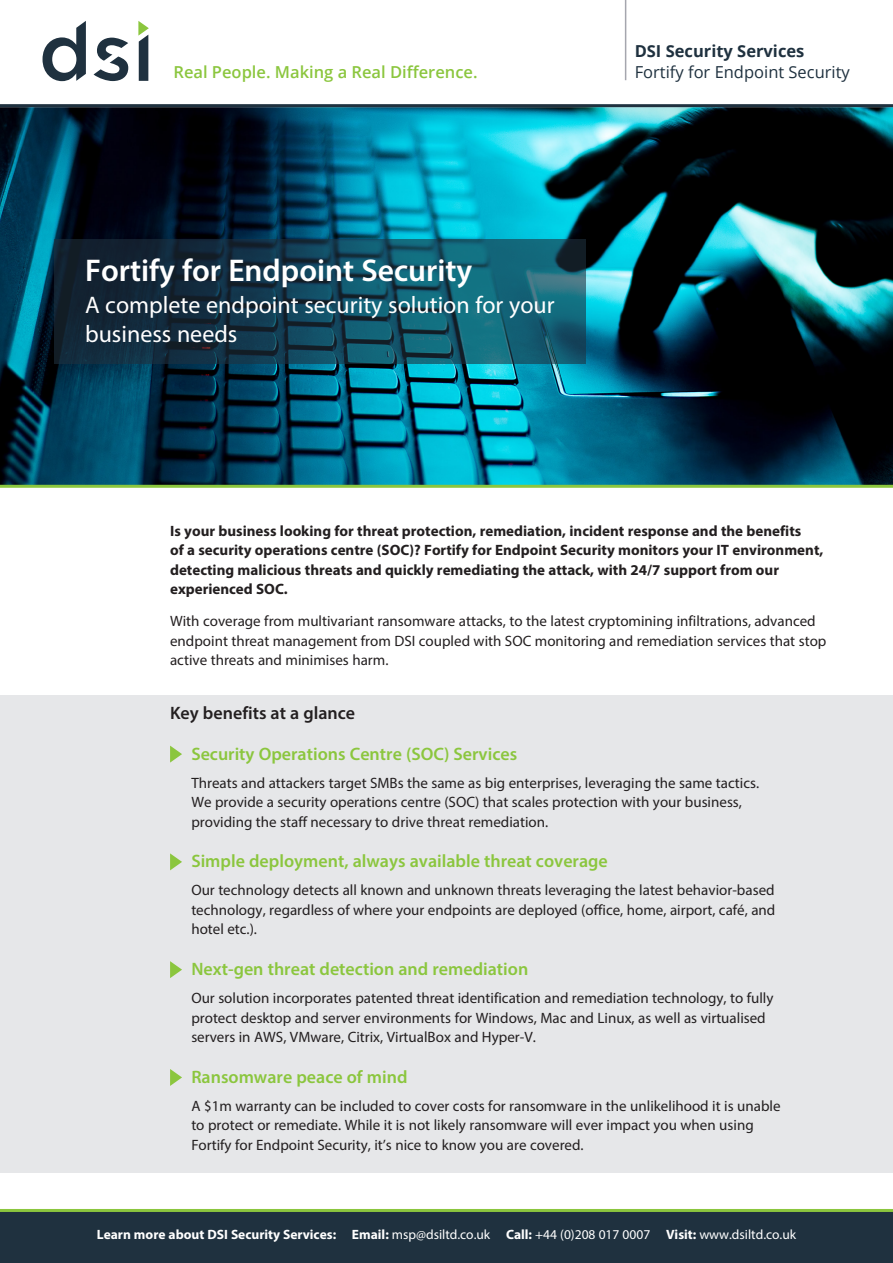
<style>
.page{position:relative;width:893px;height:1263px;background:#fff}
.page>*{position:absolute;margin:0;border:0;box-sizing:border-box;transform-origin:0 0}
.t1{font:600 31.5px "Myriad Pro";color:#fff}
.t2{font:24px/28.5px "Myriad Pro";color:#fff}
.t3{font:600 18px "Myriad Pro";color:#8bc63e}
.t4{font:600 18px "Myriad Pro";color:#231f20}
.t5{font:16.5px/21px "Open Sans";color:#1f313f}
.t6{font:600 16.5px "Open Sans";color:#8bc63e}
.t7{font:15px/19.5px "Myriad Pro";color:#231f20}
.t8{font:700 15px/19.5px "Myriad Pro";color:#231f20}
.t9{font:700 13.5px "Myriad Pro";color:#fff}
.s1{font-weight:700}
.s2{font-weight:400}
</style>
<div class="page">
<div style="left:0;top:695px;width:893px;height:477px;background:#e6e7e9"></div>
<img style="left:0;top:107px;width:893px;height:378px">
<hr style="left:0;top:104px;width:893px;height:3px;background:#1f313f">
<hr style="left:0;top:485px;width:893px;height:3px;background:#8bc63e">
<svg style="left:170px;top:746px;width:12px;height:17px"></svg>
<svg style="left:170px;top:853px;width:12px;height:17px"></svg>
<svg style="left:170px;top:961px;width:12px;height:17px"></svg>
<svg style="left:170px;top:1069px;width:12px;height:17px"></svg>
<svg style="left:54px;top:239px;width:532px;height:125px;background:#134355"></svg>
<div style="left:0;top:1212px;width:893px;height:51px;background:#1f313f"></div>
<hr style="left:0;top:1209px;width:893px;height:3px;background:#8bc63e">
<svg style="left:94px;top:38px;width:34px;height:43px"></svg>
<svg style="left:43px;top:21px;width:43px;height:60px"></svg>
<svg style="left:138px;top:21px;width:11px;height:60px"></svg>
<hr style="left:625px;top:0;width:1px;height:80px;background:#a5a6ae">
<p class="t6" style="left:173px;top:61px;width:306px">Real People. Making a Real Difference.</p>
<p class="t1" style="left:85px;top:250px;width:389px">Fortify for Endpoint Security</p>
<p class="t2" style="left:85px;top:291px;width:471px">A complete endpoint security solution for your business needs</p>
<p class="t5" style="left:635px;top:40px;width:217px"><span class="s1">DSI Security Services<br></span>Fortify for Endpoint Security</p>
<p class="t8" style="left:170px;top:520px;width:655px">Is your business looking for threat protection, remediation, incident response and the benefits<br>of a security operations centre (SOC)? Fortify for Endpoint Security monitors your IT environment, detecting malicious threats and quickly remediating the attack, with 24/7 support from our experienced SOC.</p>
<p class="t7" style="left:170px;top:611px;width:658px">With coverage from multivariant ransomware attacks, to the latest cryptomining infiltrations, advanced endpoint threat management from DSI coupled with SOC monitoring and remediation services that stop active threats and minimises harm.</p>
<p class="t4" style="left:170px;top:701px;width:187px">Key benefits at a glance</p>
<p class="t3" style="left:191px;top:742px;width:327px">Security Operations Centre (SOC) Services</p>
<p class="t7" style="left:191px;top:773px;width:569px">Threats and attackers target SMBs the same as big enterprises, leveraging the same tactics.<br>We provide a security operations centre (SOC) that scales protection with your business, providing the staff necessary to drive threat remediation.</p>
<p class="t3" style="left:191px;top:850px;width:418px">Simple deployment, always available threat coverage</p>
<p class="t7" style="left:191px;top:880px;width:586px;text-align:justify">Our technology detects all known and unknown threats leveraging the latest behavior-based technology, regardless of where your endpoints are deployed (office, home, airport, café, and hotel etc.).</p>
<p class="t3" style="left:191px;top:958px;width:338px">Next-gen threat detection and remediation</p>
<p class="t7" style="left:191px;top:988px;width:584px">Our solution incorporates patented threat identification and remediation technology, to fully protect desktop and server environments for Windows, Mac and Linux, as well as virtualised servers in AWS, VMware, Citrix, VirtualBox and Hyper-V.</p>
<p class="t3" style="left:191px;top:1065px;width:218px">Ransomware peace of mind</p>
<p class="t7" style="left:191px;top:1096px;width:591px">A $1m warranty can be included to cover costs for ransomware in the unlikelihood it is unable to protect or remediate. While it is not likely ransomware will ever impact you when using<br>Fortify for Endpoint Security, it’s nice to know you are covered.</p>
<p class="t9" style="left:97px;top:1226px;width:701px">Learn more about DSI Security Services: Email: <span class="s2">msp@dsiltd.co.uk</span> Call: <span class="s2">+44 (0)208 017 0007</span> Visit: <span class="s2">www.dsiltd.co.uk</span></p>
</div>
